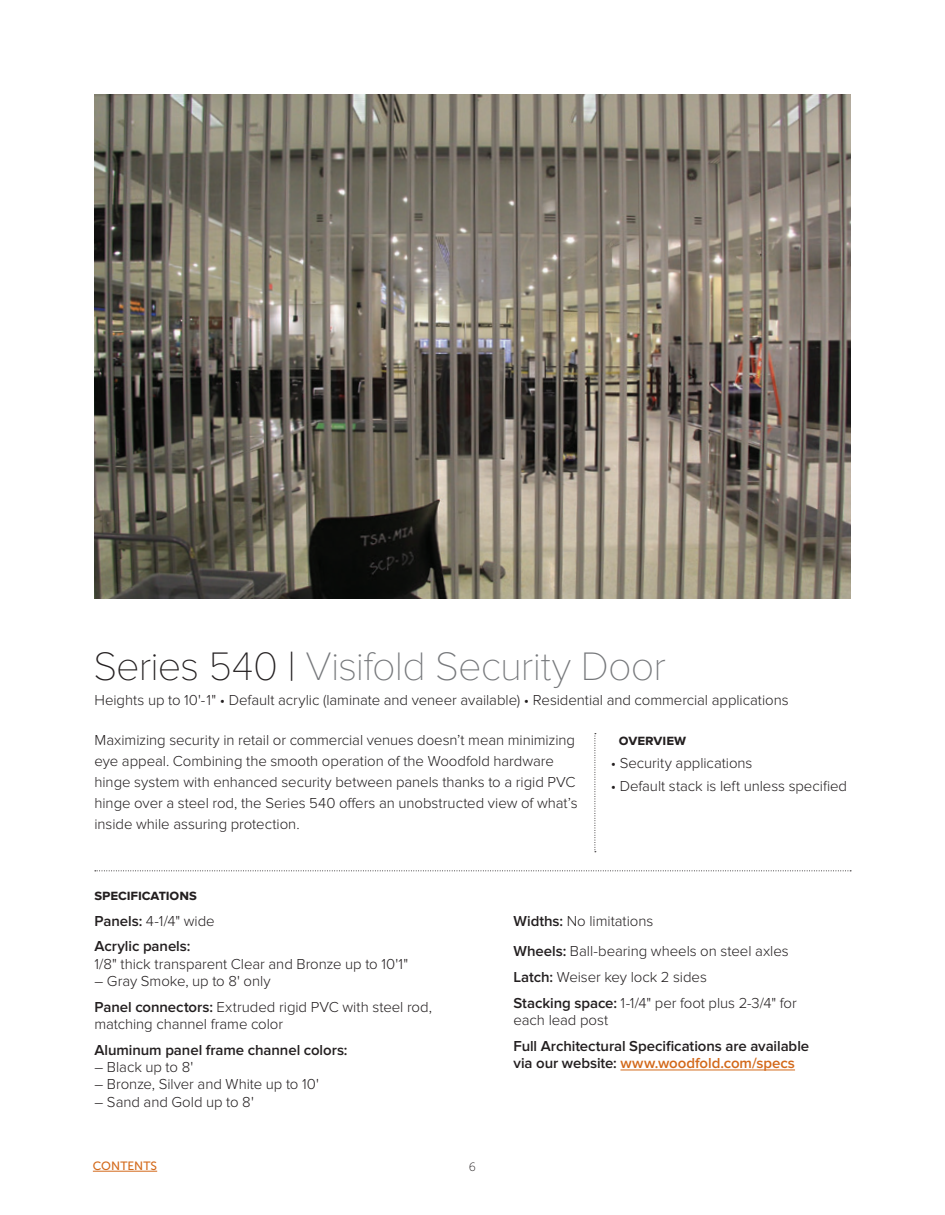
<style>
.page{position:relative;width:945px;height:1215px;background:#fff}
.page>*{position:absolute;margin:0;border:0;box-sizing:border-box;transform-origin:0 0}
.t1{font:100 41.25px "Proxima Nova T";letter-spacing:-.02em;color:#76787b}
.t2{font:300 15px/21px "Proxima Nova";letter-spacing:-.005em;color:#231f20}
.t3{font:600 15px/26px "Proxima Nova";letter-spacing:-.005em;color:#231f20}
.t4{font:700 15px "Proxima Nova";color:#231f20}
.t5{font:12px "Museo Sans 500";letter-spacing:.005em;color:#d3691a}
.t6{font:12px "Museo Sans 100";color:#231f20}
.s1{color:#231f20}
.s2{font-weight:700}
.s3{font-weight:300}
.s4{font-weight:600}
.s5{color:#d3691a}
</style>
<div class="page">
<hr style="left:93px;top:1171px;width:64px;height:1px;background:#d3691a">
<img style="left:94px;top:94px;width:756px;height:505px">
<hr style="left:620px;top:1070px;width:175px;height:1px;background:#d3691a">
<svg style="left:95px;top:870px;width:756px;height:1px"></svg>
<svg style="left:595px;top:733px;width:1px;height:119px"></svg>
<h1 class="t1" style="left:93px;top:642px;width:574px"><span class="s1">Series 540 |</span> Visifold Security Door</h1>
<p class="t2" style="left:94px;top:689px;width:696px">Heights up to 10'-1" • Default acrylic (laminate and veneer available) • Residential and commercial applications</p>
<p class="t2" style="left:94px;top:729px;width:485px">Maximizing security in retail or commercial venues doesn’t mean minimizing eye appeal. Combining the smooth operation of the Woodfold hardware hinge system with enhanced security between panels thanks to a rigid PVC hinge over a steel rod, the Series 540 offers an unobstructed view of what’s inside while assuring protection.</p>
<p class="t4" style="left:619px;top:731px;width:69px">overview</p>
<p class="t2" style="left:611px;top:752px;width:143px">• Security applications</p>
<p class="t2" style="left:611px;top:775px;width:238px">• Default stack is left unless specified</p>
<p class="t3" style="left:94px;top:882px;width:122px"><span class="s2">specifications<br></span>Panels: <span class="s3">4-1/4" wide<br></span>Acrylic panels:</p>
<p class="t2" style="left:94px;top:953px;width:315px">1/8" thick transparent Clear and Bronze up to 10'1"</p>
<p class="t2" style="left:94px;top:968px;width:339px;line-height:26px">– Gray Smoke, up to 8' only<br><span class="s4">Panel connectors:</span> Extruded rigid PVC with steel rod,</p>
<p class="t2" style="left:94px;top:1014px;width:190px">matching channel frame color</p>
<p class="t3" style="left:94px;top:1037px;width:255px">Aluminum panel frame channel colors:</p>
<p class="t2" style="left:94px;top:1057px;width:100px">– Black up to 8'</p>
<p class="t2" style="left:94px;top:1074px;width:226px">– Bronze, Silver and White up to 10'</p>
<p class="t2" style="left:94px;top:1091px;width:161px">– Sand and Gold up to 8'</p>
<p class="t5" style="left:93px;top:1159px;width:66px">CONTENTS</p>
<p class="t6" style="left:469px;top:1160px;width:9px">6</p>
<p class="t2" style="left:514px;top:906px;width:277px;line-height:30.3px"><span class="s4">Widths:</span> No limitations<br><span class="s4">Wheels:</span> Ball-bearing wheels on steel axles</p>
<p class="t2" style="left:514px;top:964px;width:285px;line-height:26px"><span class="s4">Latch:</span> Weiser key lock 2 sides<br><span class="s4">Stacking space:</span> 1-1/4" per foot plus 2-3/4" for</p>
<p class="t2" style="left:514px;top:1010px;width:96px">each lead post</p>
<p class="t3" style="left:514px;top:1037px;width:297px;line-height:17.2px">Full Architectural Specifications are available via our website: <span class="s5">www.woodfold.com/specs</span></p>
</div>
